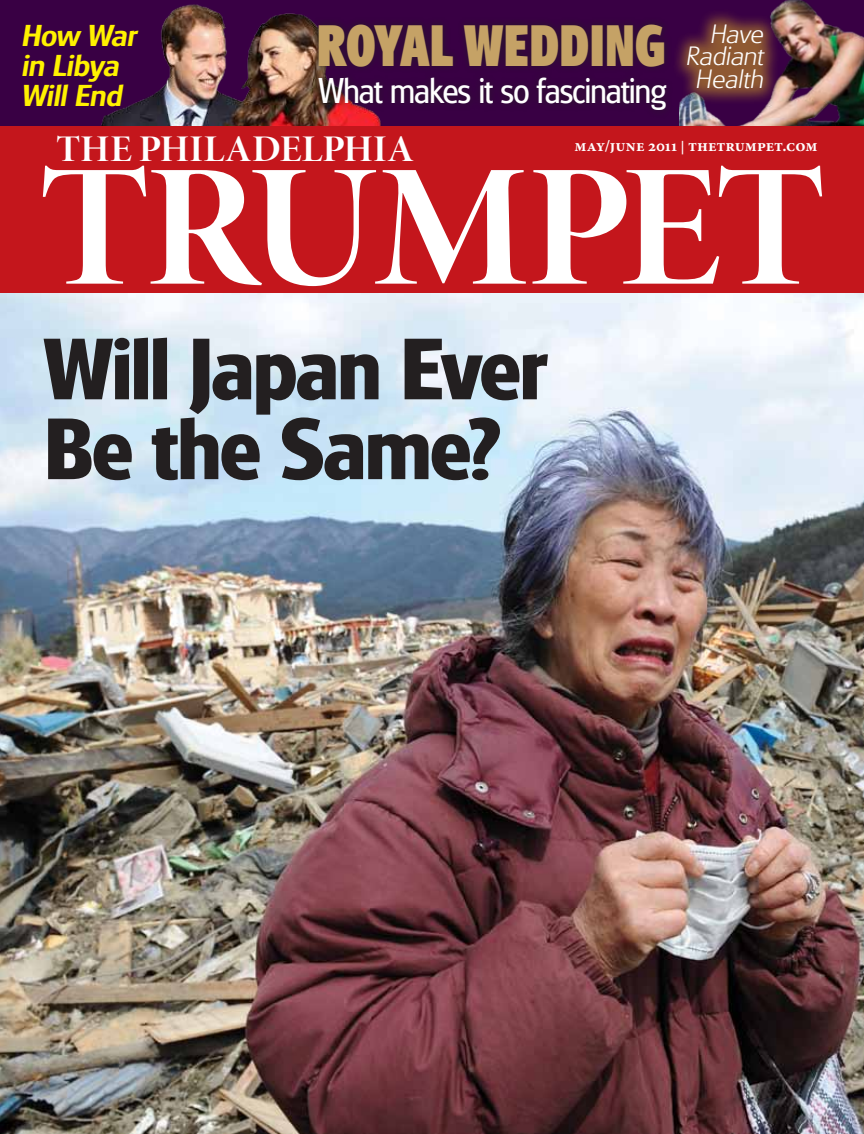
<style>
.page{position:relative;width:864px;height:1134px;background:#fff}
.page>*{position:absolute;margin:0;border:0;box-sizing:border-box;transform-origin:0 0}
.t1{font:175.2px "Minion Pro Bold Disp";letter-spacing:-.015em;color:#fff;scale:1.05 1}
.t2{font:700 90.9px/79.8px "Glasgow Pro";letter-spacing:-.015em;color:#231f20}
.t3{font:800 61.05px "Glasgow Pro";letter-spacing:.015em;color:#c5a266;scale:.81 1}
.t4{font:37.8px "Minion Pro Bold Disp";letter-spacing:.005em;color:#fff;scale:1.05 1}
.t5{font:37.5px "Glasgow Pro";letter-spacing:-.015em;color:#fff;scale:.96 1}
.t6{font:italic 500 31.65px/30px "Glasgow Pro";color:#fff200;scale:1.09 1}
.t7{font:italic 300 27.75px/22.5px "Glasgow Pro";color:#fff;text-align:right;scale:1.09 1}
.t8{font:700 16.5px "Minion Pro";letter-spacing:.005em;color:#fff}
.s1{font-size:13.5px}
</style>
<div class="page">
<img style="left:0;top:292px;width:864px;height:842px">
<div style="left:0;top:0;width:864px;height:126px;background:#390044"></div>
<img style="left:679px;top:0;width:185px;height:126px">
<div style="left:0;top:126px;width:864px;height:166px;background:#c4161c"></div>
<div style="left:669px;top:6px;width:110px;height:98px;background:#e8b620;opacity:.5"></div>
<img style="left:101px;top:4px;width:280px;height:122px">
<div style="left:310px;top:16px;width:364px;height:102px;background:#231f20;opacity:.75"></div>
<h3 class="t6" style="left:21px;top:20px;width:112px">How War in Libya<br>WillEnd</h3>
<h3 class="t3" style="left:317px;top:8px;width:432px">ROYAL WEDDING</h3>
<h3 class="t5" style="left:319px;top:69px;width:363px">What makes it so fascinating</h3>
<h3 class="t7" style="left:686px;top:23px;width:77px">Have<br>Radiant<br>Health</h3>
<h3 class="t4" style="left:57px;top:126px;width:342px">THE PHILADELPHIA</h3>
<p class="t8" style="left:574px;top:134px;width:245px">May/June 2011 <span class="s1">|</span> thetrumpet.com</p>
<h1 class="t1" style="left:40px;top:123px;width:744px">TRUMPET</h1>
<h2 class="t2" style="left:45px;top:330px;width:505px">Will Japan Ever<br>Be the Same?</h2>
</div>
